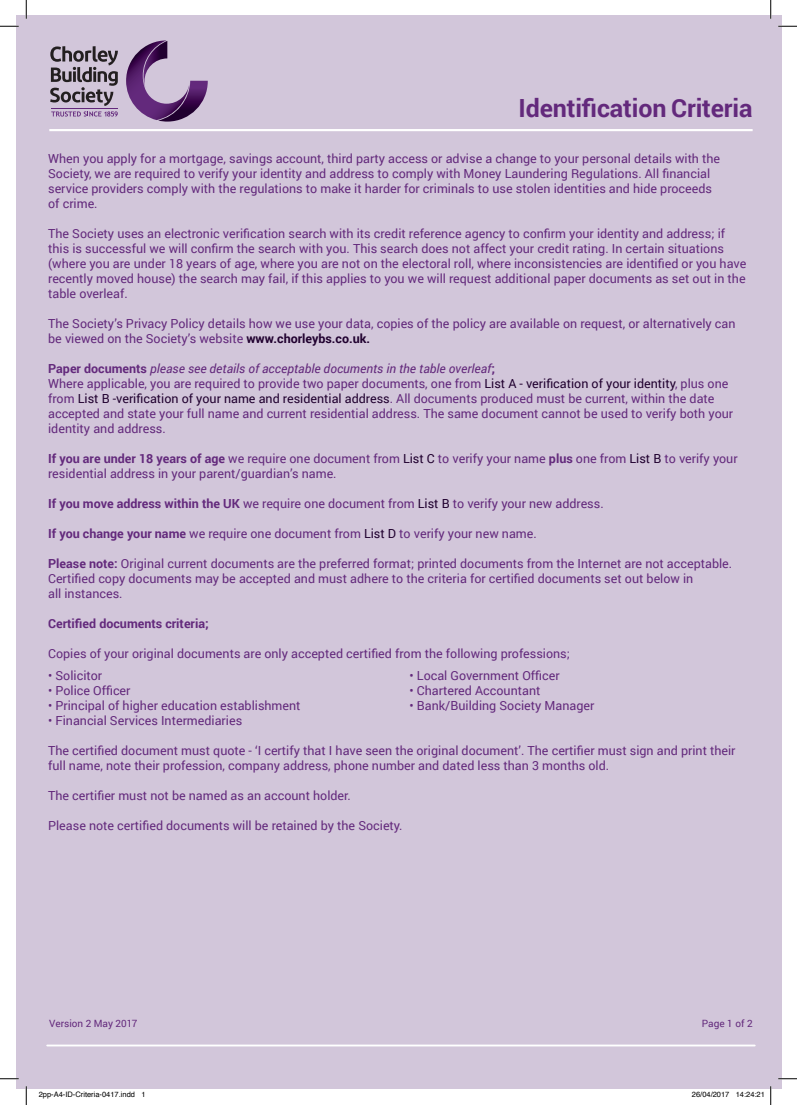
<style>
.page{position:relative;width:797px;height:1105px;background:#fff}
.page>*{position:absolute;margin:0;border:0;box-sizing:border-box;transform-origin:0 0}
.t1{font:700 25px "Roboto";letter-spacing:-.005em;color:#63297c}
.t2{font:12.5px/15px "Roboto";color:#63297c}
.t3{font:700 12.5px "Roboto";color:#63297c}
.t4{font:10px "Roboto";color:#63297c}
.t5{font:7.5px "Helvetica";color:#000}
.s1{font-weight:700;color:#20002f}
.s2{font-weight:700}
.s3{font-style:italic}
.s4{color:#20002f}
</style>
<div class="page">
<div style="left:16px;top:16px;width:765px;height:1073px;background:#d2c6da"></div>
<hr style="left:47px;top:1044px;width:707px;height:2px;background:#fff">
<svg style="left:50px;top:46px;width:68px;height:71px"></svg>
<hr style="left:51px;top:109px;width:67px;height:1px;background:#63297c">
<svg style="left:126px;top:40px;width:82px;height:82px"></svg>
<hr style="left:49px;top:129px;width:703px;height:2px;background:#fff">
<svg style="left:0;top:25px;width:19px;height:2px"></svg>
<svg style="left:778px;top:25px;width:19px;height:2px"></svg>
<svg style="left:0;top:1078px;width:19px;height:1px"></svg>
<svg style="left:778px;top:1078px;width:19px;height:1px"></svg>
<svg style="left:25px;top:0;width:2px;height:19px"></svg>
<svg style="left:25px;top:1086px;width:2px;height:19px"></svg>
<svg style="left:770px;top:0;width:1px;height:19px"></svg>
<svg style="left:770px;top:1086px;width:1px;height:19px"></svg>
<h1 class="t1" style="left:518px;top:90px;width:235px">Identification Criteria</h1>
<p class="t2" style="left:48px;top:151px;width:673px">When you apply for a mortgage, savings account, third party access or advise a change to your personal details with the Society, we are required to verify your identity and address to comply with Money Laundering Regulations. All financial service providers comply with the regulations to make it harder for criminals to use stolen identities and hide proceeds of crime.</p>
<p class="t2" style="left:48px;top:226px;width:699px">The Society uses an electronic verification search with its credit reference agency to confirm your identity and address; if this is successful we will confirm the search with you. This search does not affect your credit rating. In certain situations (where you are under 18 years of age, where you are not on the electoral roll, where inconsistencies are identified or you have recently moved house) the search may fail, if this applies to you we will request additional paper documents as set out in the table overleaf.</p>
<p class="t2" style="left:48px;top:316px;width:689px">The Society’s Privacy Policy details how we use your data, copies of the policy are available on request, or alternatively can be viewed on the Society’s website <span class="s1">www.chorleybs.co.uk.</span></p>
<p class="t2" style="left:48px;top:361px;width:686px"><span class="s2">Paper documents</span> <span class="s3">please see details of acceptable documents in the table overleaf</span><span class="s2">;<br></span>Where applicable, you are required to provide two paper documents, one from <span class="s4">List A - verification of your identity</span>, plus one from <span class="s4">List B -verification of your name and residential address</span>. All documents produced must be current, within the date accepted and state your full name and current residential address. The same document cannot be used to verify both your identity and address.</p>
<p class="t2" style="left:48px;top:451px;width:691px"><span class="s2">If you are under 18 years of age</span> we require one document from <span class="s4">List C</span> to verify your name <span class="s2">plus</span> one from <span class="s4">List B</span> to verify your residential address in your parent/guardian’s name.</p>
<p class="t2" style="left:48px;top:496px;width:557px"><span class="s2">If you move address within the UK</span> we require one document from <span class="s4">List B</span> to verify your new address.</p>
<p class="t2" style="left:48px;top:526px;width:490px"><span class="s2">If you change your name</span> we require one document from <span class="s4">List D</span> to verify your new name.</p>
<p class="t2" style="left:48px;top:556px;width:685px"><span class="s2">Please note:</span> Original current documents are the preferred format; printed documents from the Internet are not acceptable.<br>Certified copy documents may be accepted and must adhere to the criteria for certified documents set out below in<br>all instances.</p>
<p class="t3" style="left:48px;top:615px;width:162px">Certified documents criteria;</p>
<p class="t2" style="left:48px;top:646px;width:523px">Copies of your original documents are only accepted certified from the following professions;</p>
<p class="t2" style="left:48px;top:668px;width:56px">• Solicitor</p>
<p class="t2" style="left:409px;top:668px;width:152px">• Local Government Officer</p>
<p class="t2" style="left:48px;top:683px;width:84px">• Police Officer</p>
<p class="t2" style="left:409px;top:683px;width:132px">• Chartered Accountant</p>
<p class="t2" style="left:48px;top:698px;width:254px">• Principal of higher education establishment</p>
<p class="t2" style="left:409px;top:698px;width:186px">• Bank/Building Society Manager</p>
<p class="t2" style="left:48px;top:713px;width:196px">• Financial Services Intermediaries</p>
<p class="t2" style="left:48px;top:743px;width:689px">The certified document must quote - ‘I certify that I have seen the original document’. The certifier must sign and print their full name, note their profession, company address, phone number and dated less than 3 months old.</p>
<p class="t2" style="left:48px;top:788px;width:304px">The certifier must not be named as an account holder.</p>
<p class="t2" style="left:48px;top:818px;width:356px">Please note certified documents will be retained by the Society.</p>
<p class="t4" style="left:49px;top:1016px;width:89px">Version 2 May 2017</p>
<p class="t4" style="left:702px;top:1016px;width:52px">Page 1 of 2</p>
<p class="t5" style="left:39px;top:1090px;width:108px">2pp-A4-ID-Criteria-0417.indd 1</p>
<p class="t5" style="left:692px;top:1090px;width:74px">26/04/2017 14:24:21</p>
</div>
